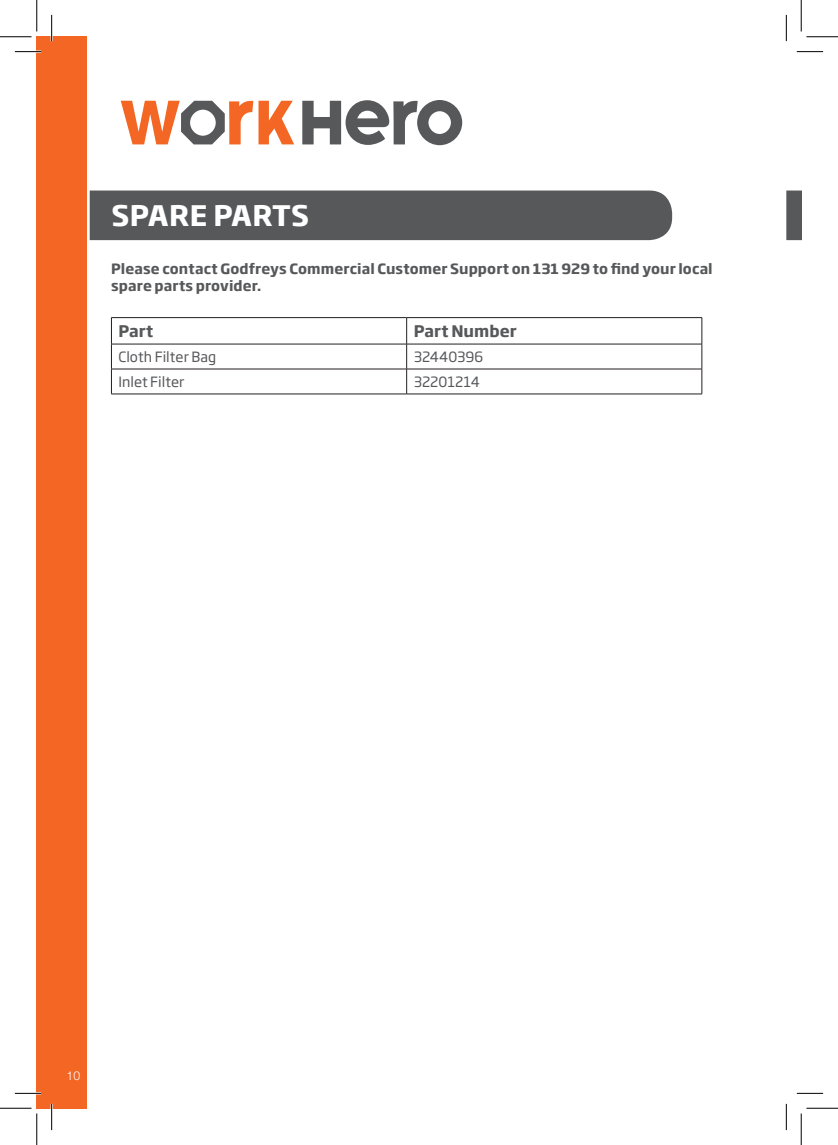
<style>
.page{position:relative;width:838px;height:1145px;background:#fff}
.page>*{position:absolute;margin:0;border:0;box-sizing:border-box;transform-origin:0 0}
.t1{font:700 28px "Soho Gothic Pro";letter-spacing:.015em;color:#fff}
.SUB_HEAD{font:700 15.75px "Soho Gothic Pro";color:#57585a}
.Body_Copy{font:700 14px/16.8px "Soho Gothic Pro";letter-spacing:.005em;color:#57585a}
.BODY_COPY{font:14px "Soho Gothic Pro";letter-spacing:.005em;color:#57585a}
.t2{font:300 12.25px "Helvetica Neue LT Std";color:#fff}
</style>
<div class="page">
<svg style="left:786px;top:191px;width:15px;height:49px"></svg>
<div style="left:37px;top:37px;width:50px;height:1071px;background:#f36624"></div>
<svg style="left:302px;top:100px;width:160px;height:45px"></svg>
<svg style="left:121px;top:101px;width:173px;height:43px"></svg>
<div style="left:90px;top:191px;width:582px;height:49px;background:#57585a"></div>
<hr style="left:111px;top:317px;width:295px;height:1px;background:#231f20">
<hr style="left:406px;top:317px;width:296px;height:1px;background:#231f20">
<hr style="left:111px;top:344px;width:295px;height:1px;background:#231f20">
<hr style="left:406px;top:344px;width:296px;height:1px;background:#231f20">
<hr style="left:111px;top:369px;width:295px;height:1px;background:#231f20">
<svg style="left:111px;top:318px;width:1px;height:76px"></svg>
<hr style="left:406px;top:369px;width:296px;height:1px;background:#231f20">
<svg style="left:406px;top:318px;width:1px;height:76px"></svg>
<svg style="left:701px;top:318px;width:1px;height:76px"></svg>
<hr style="left:111px;top:394px;width:295px;height:1px;background:#231f20">
<hr style="left:406px;top:394px;width:296px;height:1px;background:#231f20">
<hr style="left:15px;top:51px;width:26px;height:2px;background:#fff">
<hr style="left:15px;top:1092px;width:26px;height:2px;background:#fff">
<hr style="left:51px;top:15px;width:2px;height:26px;background:#fff">
<hr style="left:51px;top:1104px;width:2px;height:26px;background:#fff">
<svg style="left:15px;top:51px;width:26px;height:1px"></svg>
<svg style="left:796px;top:51px;width:27px;height:1px"></svg>
<svg style="left:15px;top:1093px;width:26px;height:1px"></svg>
<svg style="left:796px;top:1093px;width:27px;height:1px"></svg>
<svg style="left:51px;top:15px;width:1px;height:26px"></svg>
<svg style="left:51px;top:1104px;width:1px;height:26px"></svg>
<svg style="left:786px;top:15px;width:1px;height:26px"></svg>
<svg style="left:786px;top:1104px;width:1px;height:26px"></svg>
<hr style="left:0;top:36px;width:32px;height:1px;background:#000">
<hr style="left:806px;top:36px;width:31px;height:1px;background:#000">
<hr style="left:0;top:1108px;width:32px;height:1px;background:#000">
<hr style="left:806px;top:1108px;width:31px;height:1px;background:#000">
<hr style="left:36px;top:0;width:1px;height:31px;background:#000">
<hr style="left:36px;top:1113px;width:1px;height:32px;background:#000">
<hr style="left:800px;top:0;width:1px;height:31px;background:#000">
<hr style="left:800px;top:1113px;width:1px;height:32px;background:#000">
<p class="t1" style="left:111px;top:194px;width:199px">SPARE PARTS</p>
<p class="Body_Copy" style="left:111px;top:259px;width:603px">Please contact Godfreys Commercial Customer Support on 131 929 to find your local spare parts provider.</p>
<p class="SUB_HEAD" style="left:118px;top:319px;width:36px">Part</p>
<p class="SUB_HEAD" style="left:413px;top:319px;width:104px">Part Number</p>
<p class="BODY_COPY" style="left:118px;top:346px;width:99px">Cloth Filter Bag</p>
<p class="BODY_COPY" style="left:413px;top:346px;width:71px">32440396</p>
<p class="BODY_COPY" style="left:118px;top:371px;width:68px">Inlet Filter</p>
<p class="BODY_COPY" style="left:413px;top:371px;width:68px">32201214</p>
<p class="t2" style="left:67px;top:1069px;width:15px">10</p>
</div>
